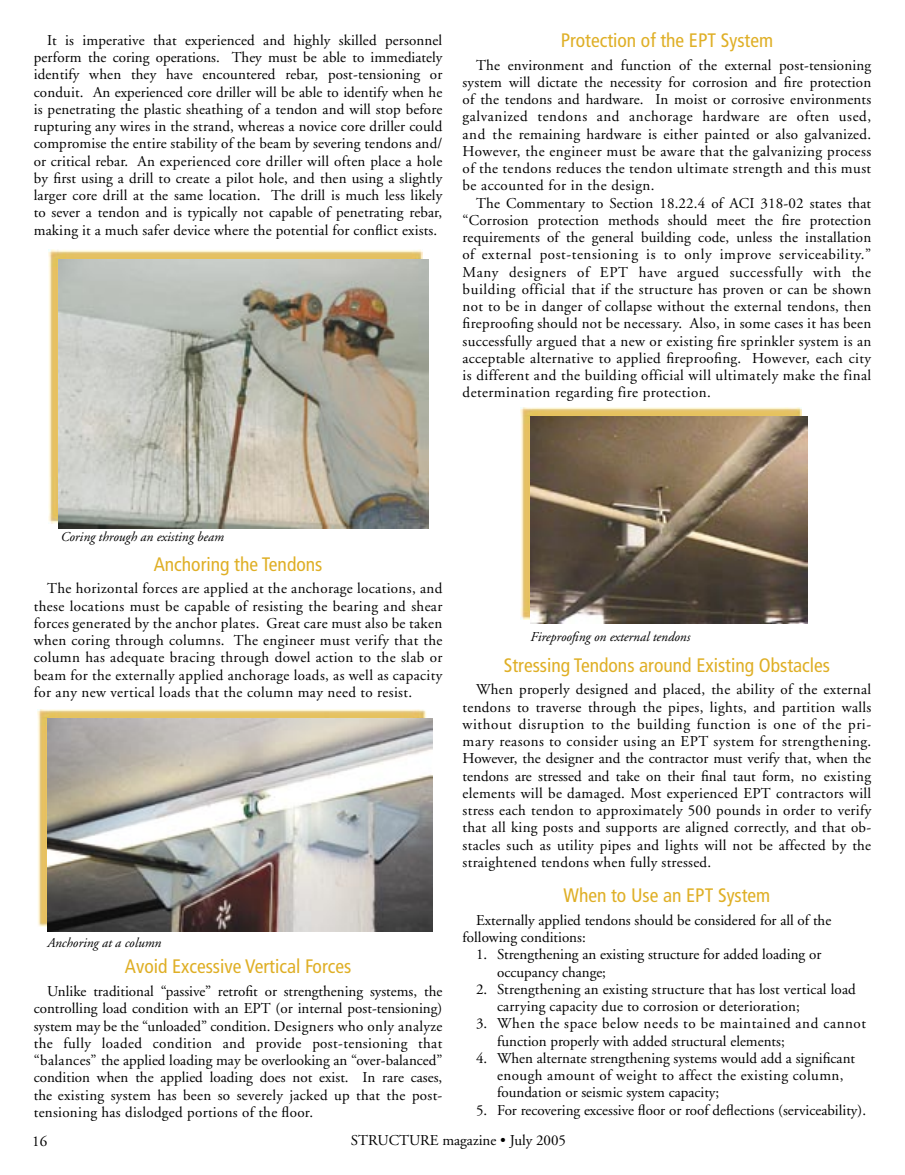
<style>
.page{position:relative;width:905px;height:1175px;background:#fff}
.page>*{position:absolute;margin:0;border:0;box-sizing:border-box;transform-origin:0 0}
.t1{font:900 138px "Futura BT";color:#231f20}
.t2{font:condensed 19.5px "Frutiger";color:#dfaf26}
.t3{font:15px/17.2px "Adobe Garamond";letter-spacing:.01em;color:#000;text-align:justify}
.t4{font:italic 13.5px "Adobe Garamond";color:#000}
</style>
<div class="page">
<img style="left:37px;top:709px;width:390px;height:217px">
<img style="left:47px;top:719px;width:385px;height:212px">
<img style="left:521px;top:407px;width:281px;height:212px">
<img style="left:530px;top:417px;width:277px;height:207px">
<img style="left:49px;top:249px;width:374px;height:274px">
<img style="left:58px;top:259px;width:370px;height:270px">
<h2 class="t2" style="left:560px;top:29px;width:214px">Protection of the EPT System</h2>
<p class="t3" style="left:462px;top:57px;width:410px;text-indent:14px">The environment and function of the external post-tensioning system will dictate the necessity for corrosion and fire protection of the tendons and hardware. In moist or corrosive environments galvanized tendons and anchorage hardware are often used, and the remaining hardware is either painted or also galvanized.<br>However, the engineer must be aware that the galvanizing process of the tendons reduces the tendon ultimate strength and this must be accounted for in the design.</p>
<p class="t3" style="left:462px;top:195px;width:410px;text-indent:14px">The Commentary to Section 18.22.4 of ACI 318-02 states that “Corrosion protection methods should meet the fire protection requirements of the general building code, unless the installation of external post-tensioning is to only improve serviceability.” Many designers of EPT have argued successfully with the building official that if the structure has proven or can be shown not to be in danger of collapse without the external tendons, then fireproofing should not be necessary. Also, in some cases it has been successfully argued that a new or existing fire sprinkler system is an acceptable alternative to applied fireproofing. However, each city is different and the building official will ultimately make the final determination regarding fire protection.</p>
<p class="t3" style="left:34px;top:32px;width:410px;text-indent:14px">It is imperative that experienced and highly skilled personnel perform the coring operations. They must be able to immediately identify when they have encountered rebar, post-tensioning or conduit. An experienced core driller will be able to identify when he is penetrating the plastic sheathing of a tendon and will stop before rupturing any wires in the strand, whereas a novice core driller could compromise the entire stability of the beam by severing tendons and/ or critical rebar. An experienced core driller will often place a hole by first using a drill to create a pilot hole, and then using a slightly larger core drill at the same location. The drill is much less likely to sever a tendon and is typically not capable of penetrating rebar, making it a much safer device where the potential for conflict exists.</p>
<h1 class="t1" style="left:25px;top:572px;width:827px;rotate:-28deg">STRUCTURE</h1>
<p class="t4" style="left:61px;top:530px;width:165px">Coring through an existing beam</p>
<h2 class="t2" style="left:154px;top:552px;width:170px">Anchoring the Tendons</h2>
<p class="t3" style="left:34px;top:580px;width:410px;text-indent:14px">The horizontal forces are applied at the anchorage locations, and these locations must be capable of resisting the bearing and shear forces generated by the anchor plates. Great care must also be taken when coring through columns. The engineer must verify that the column has adequate bracing through dowel action to the slab or beam for the externally applied anchorage loads, as well as capacity for any new vertical loads that the column may need to resist.</p>
<p class="t4" style="left:530px;top:630px;width:161px">Fireproofing on external tendons</p>
<h2 class="t2" style="left:504px;top:653px;width:327px">Stressing Tendons around Existing Obstacles</h2>
<p class="t3" style="left:462px;top:681px;width:410px;text-indent:14px">When properly designed and placed, the ability of the external tendons to traverse through the pipes, lights, and partition walls without disruption to the building function is one of the pri&shy;mary reasons to consider using an EPT system for strengthening.<br>However, the designer and the contractor must verify that, when the tendons are stressed and take on their final taut form, no existing elements will be damaged. Most experienced EPT contractors will stress each tendon to approximately 500 pounds in order to verify that all king posts and supports are aligned correctly, and that ob&shy;stacles such as utility pipes and lights will not be affected by the straightened tendons when fully stressed.</p>
<h2 class="t2" style="left:563px;top:884px;width:208px">When to Use an EPT System</h2>
<p class="t3" style="left:462px;top:911px;width:370px;text-indent:14px">Externally applied tendons should be considered for all of the following conditions:</p>
<p class="t3" style="left:497px;top:946px;width:325px;text-indent:-21px">1. Strengthening an existing structure for added loading or occupancy change;</p>
<p class="t3" style="left:497px;top:980px;width:360px;text-indent:-21px">2. Strengthening an existing structure that has lost vertical load carrying capacity due to corrosion or deterioration;</p>
<p class="t3" style="left:497px;top:1015px;width:370px;text-indent:-21px">3. When the space below needs to be maintained and cannot function properly with added structural elements;</p>
<p class="t3" style="left:497px;top:1049px;width:359px;text-align:left;text-indent:-21px">4. When alternate strengthening systems would add a significant enough amount of weight to affect the existing column, foundation or seismic system capacity;</p>
<p class="t3" style="left:476px;top:1101px;width:391px">5. For recovering excessive floor or roof deflections (serviceability).</p>
<p class="t4" style="left:47px;top:936px;width:115px">Anchoring at a column</p>
<h2 class="t2" style="left:125px;top:955px;width:228px">Avoid Excessive Vertical Forces</h2>
<p class="t3" style="left:34px;top:983px;width:410px;text-indent:14px">Unlike traditional “passive” retrofit or strengthening systems, the controlling load condition with an EPT (or internal post-tensioning) system may be the “unloaded” condition. Designers who only analyze the fully loaded condition and provide post-tensioning that “balances” the applied loading may be overlooking an “over-balanced” condition when the applied loading does not exist. In rare cases, the existing system has been so severely jacked up that the post&shy;tensioning has dislodged portions of the floor.</p>
<p class="t3" style="left:32px;top:1133px;width:16px">16</p>
<p class="t3" style="left:351px;top:1132px;width:217px">STRUCTURE magazine • July 2005</p>
</div>
